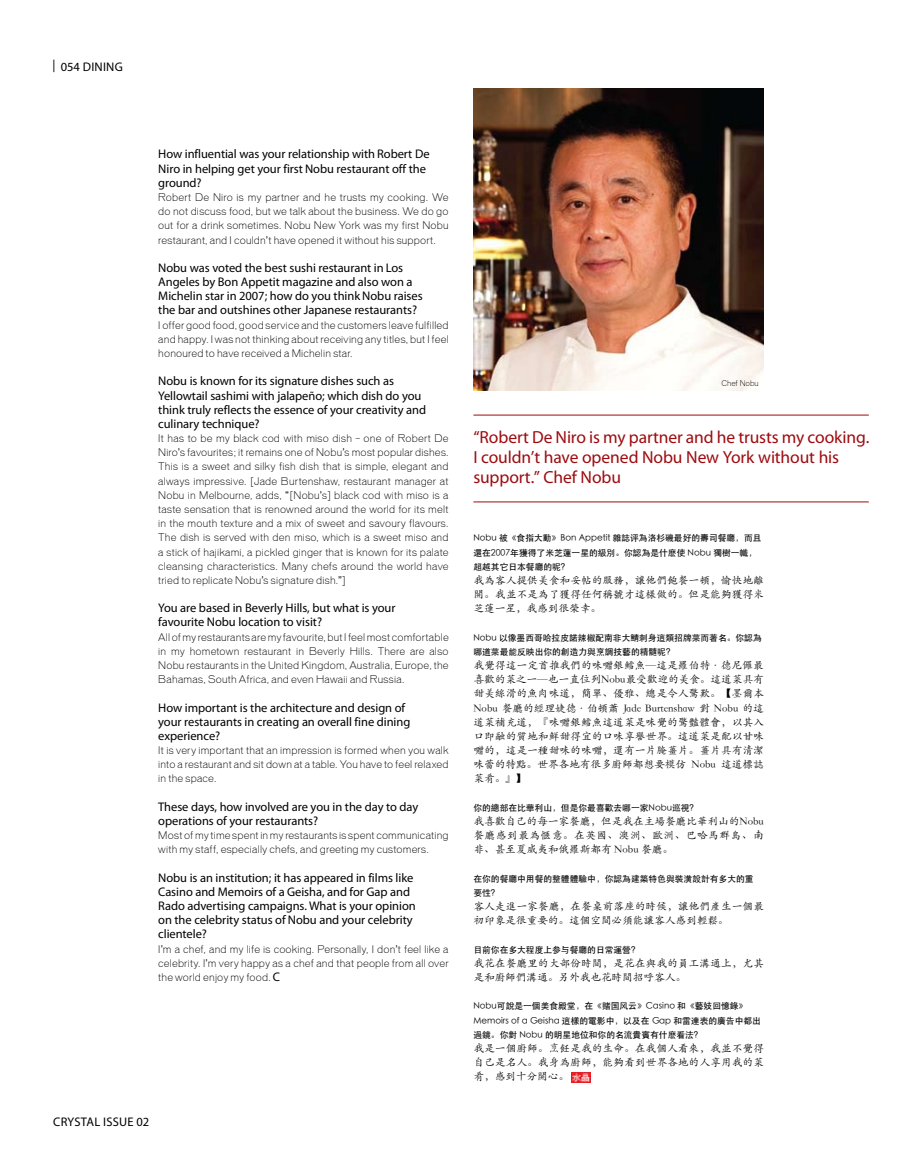
<style>
.page{position:relative;width:922px;height:1170px;background:#fff}
.page>*{position:absolute;margin:0;border:0;box-sizing:border-box;transform-origin:0 0}
.t1{font:17.5px/20px "Myriad Pro";letter-spacing:-.005em;color:#9e0b0f}
.t2{font:12.5px/14.1px "Myriad Pro";letter-spacing:-.005em;color:#000}
.t3{font:12.5px "Myriad Pro";letter-spacing:.02em;color:#000}
.t4{font:10.62px/14.1px "ST Kaiti";letter-spacing:.01em;color:#000;text-align:justify}
.t5{font:300 10px/14.1px "Vonnes";letter-spacing:.02em;color:#000;text-align:justify}
.t6{font:8.75px/14.1px "ST Heiti";color:#000}
.t7{font:300 7.5px "Vonnes";color:#000}
.s1{font-family:"Myriad Pro";font-weight:400;font-size:12.5px}
</style>
<div class="page">
<hr style="left:473px;top:415px;width:395px;height:1px;background:#9e0b0f">
<hr style="left:473px;top:501px;width:395px;height:1px;background:#9e0b0f">
<svg style="left:571px;top:1072px;width:19px;height:11px"></svg>
<img style="left:473px;top:89px;width:290px;height:301px">
<p class="t3" style="left:52px;top:59px;width:72px">| 054 DINING</p>
<p class="t2" style="left:158px;top:147px;width:273px">How influential was your relationship with Robert De<br>Niro in helping get your first Nobu restaurant off the ground?</p>
<p class="t5" style="left:158px;top:190px;width:292px">Robert De Niro is my partner and he trusts my cooking. We do not discuss food, but we talk about the business. We do go out for a drink sometimes. Nobu New York was my first Nobu restaurant, and I couldn’t have opened it without his support.</p>
<p class="t2" style="left:158px;top:260px;width:266px">Nobu was voted the best sushi restaurant in Los Angeles by Bon Appetit magazine and also won a Michelin star in 2007; how do you think Nobu raises the bar and outshines other Japanese restaurants?</p>
<p class="t5" style="left:158px;top:318px;width:292px">I offer good food, good service and the customers leave fulfilled and happy. I was not thinking about receiving any titles, but I feel honoured to have received a Michelin star.</p>
<p class="t2" style="left:158px;top:374px;width:269px">Nobu is known for its signature dishes such as Yellowtail sashimi with jalapeño; which dish do you think truly reflects the essence of your creativity and culinary technique?</p>
<p class="t5" style="left:158px;top:431px;width:292px">It has to be my black cod with miso dish – one of Robert De Niro’s favourites; it remains one of Nobu’s most popular dishes.<br>This is a sweet and silky fish dish that is simple, elegant and always impressive. [Jade Burtenshaw, restaurant manager at Nobu in Melbourne, adds, “[Nobu’s] black cod with miso is a taste sensation that is renowned around the world for its melt in the mouth texture and a mix of sweet and savoury flavours.<br>The dish is served with den miso, which is a sweet miso and a stick of hajikami, a pickled ginger that is known for its palate cleansing characteristics. Many chefs around the world have tried to replicate Nobu’s signature dish.”]</p>
<p class="t2" style="left:158px;top:600px;width:239px">You are based in Beverly Hills, but what is your favourite Nobu location to visit?</p>
<p class="t5" style="left:158px;top:629px;width:292px">All of my restaurants are my favourite, but I feel most comfortable in my hometown restaurant in Beverly Hills. There are also Nobu restaurants in the United Kingdom, Australia, Europe, the Bahamas, South Africa, and even Hawaii and Russia.</p>
<p class="t2" style="left:158px;top:700px;width:253px">How important is the architecture and design of your restaurants in creating an overall fine dining experience?</p>
<p class="t5" style="left:158px;top:743px;width:292px">It is very important that an impression is formed when you walk into a restaurant and sit down at a table. You have to feel relaxed in the space.</p>
<p class="t2" style="left:158px;top:799px;width:261px">These days, how involved are you in the day to day operations of your restaurants?</p>
<p class="t5" style="left:158px;top:828px;width:292px">Most of my time spent in my restaurants is spent communicating with my staff, especially chefs, and greeting my customers.</p>
<p class="t2" style="left:158px;top:870px;width:259px">Nobu is an institution; it has appeared in films like Casino and Memoirs of a Geisha, and for Gap and Rado advertising campaigns. What is your opinion on the celebrity status of Nobu and your celebrity clientele?</p>
<p class="t5" style="left:158px;top:941px;width:292px">I’m a chef, and my life is cooking. Personally, I don’t feel like a celebrity. I’m very happy as a chef and that people from all over the world enjoy my food. <span class="s1">C</span></p>
<p class="t3" style="left:53px;top:1113px;width:97px">CRYSTAL ISSUE 02</p>
<p class="t7" style="left:721px;top:378px;width:39px">Chef Nobu</p>
<h1 class="t1" style="left:473px;top:427px;width:397px">“Robert De Niro is my partner and he trusts my cooking.<br>I couldn’t have opened Nobu New York without his support.” Chef Nobu</h1>
<p class="t6" style="left:473px;top:531px;width:289px">Nobu 被《食指大動》Bon Appetit 雜誌评為洛杉磯最好的壽司餐廳，而且還在2007年獲得了米芝蓮一星的級別。你認為是什麽使 Nobu 獨樹一幟，超越其它日本餐廳的呢？</p>
<p class="t4" style="left:473px;top:573px;width:292px">我為客人提供美食和妥帖的服務，讓他們飽餐一頓，愉快地離開。我並不是為了獲得任何稱號才這樣做的。但是能夠獲得米芝蓮一星，我感到很榮幸。</p>
<p class="t6" style="left:473px;top:630px;width:290px">Nobu 以像墨西哥哈拉皮諾辣椒配南非大鯖刺身這類招牌菜而著名。你認為哪道菜最能反映出你的創造力與烹調技藝的精髓呢？</p>
<p class="t4" style="left:473px;top:658px;width:292px">我覺得這一定首推我們的味囎銀鱈魚—這是羅伯特·德尼儸最喜歡的菜之一—也一直位列Nobu最受歡迎的美食。這道菜具有甜美絲滑的魚肉味道，簡單、優雅、總是令人驚歎。【墨爾本Nobu 餐廳的經理婕德·伯頓蕭 Jade Burtenshaw 對 Nobu 的這道菜補充道，『味囎銀鱈魚這道菜是味覺的驚豔體會，以其入口即融的質地和鮮甜得宜的口味享譽世界。這道菜是配以甘味囎的，這是一種甜味的味囎，還有一片腌薑片。薑片具有清潔味蕾的特點。世界各地有很多廚師都想要模仿 Nobu 這道標誌菜肴。』】</p>
<p class="t6" style="left:473px;top:800px;width:226px">你的總部在比華利山，但是你最喜歡去哪一家Nobu巡視？</p>
<p class="t4" style="left:473px;top:814px;width:292px">我喜歡自己的每一家餐廳，但是我在主場餐廳比華利山的Nobu餐廳感到最為愜意。在英國、澳洲、歐洲、巴哈馬群島、南非、甚至夏威夷和俄羅斯都有 Nobu 餐廳。</p>
<p class="t6" style="left:473px;top:871px;width:281px">在你的餐廳中用餐的整體體驗中，你認為建築特色與裝潢設計有多大的重要性？</p>
<p class="t4" style="left:473px;top:899px;width:292px">客人走進一家餐廳，在餐桌前落座的時候，讓他們產生一個最初印象是很重要的。這個空間必須能讓客人感到輕鬆。</p>
<p class="t6" style="left:473px;top:942px;width:168px">目前你在多大程度上参与餐廳的日常運營？</p>
<p class="t4" style="left:473px;top:955px;width:292px">我花在餐廳里的大部份時間，是花在與我的員工溝通上，尤其是和廚師們溝通。另外我也花時間招呼客人。</p>
<p class="t6" style="left:473px;top:999px;width:289px">Nobu可說是一個美食殿堂，在《赌国风云》Casino 和《藝妓回憶錄》<br>Memoirs of a Geisha 這樣的電影中，以及在 Gap 和雷達表的廣告中都出過鏡。你對 Nobu 的明星地位和你的名流貴賓有什麽看法？</p>
<p class="t4" style="left:473px;top:1041px;width:292px">我是一個廚師。烹飪是我的生命。在我個人看來，我並不覺得自己是名人。我身為廚師，能夠看到世界各地的人享用我的菜肴，感到十分開心。</p>
</div>
